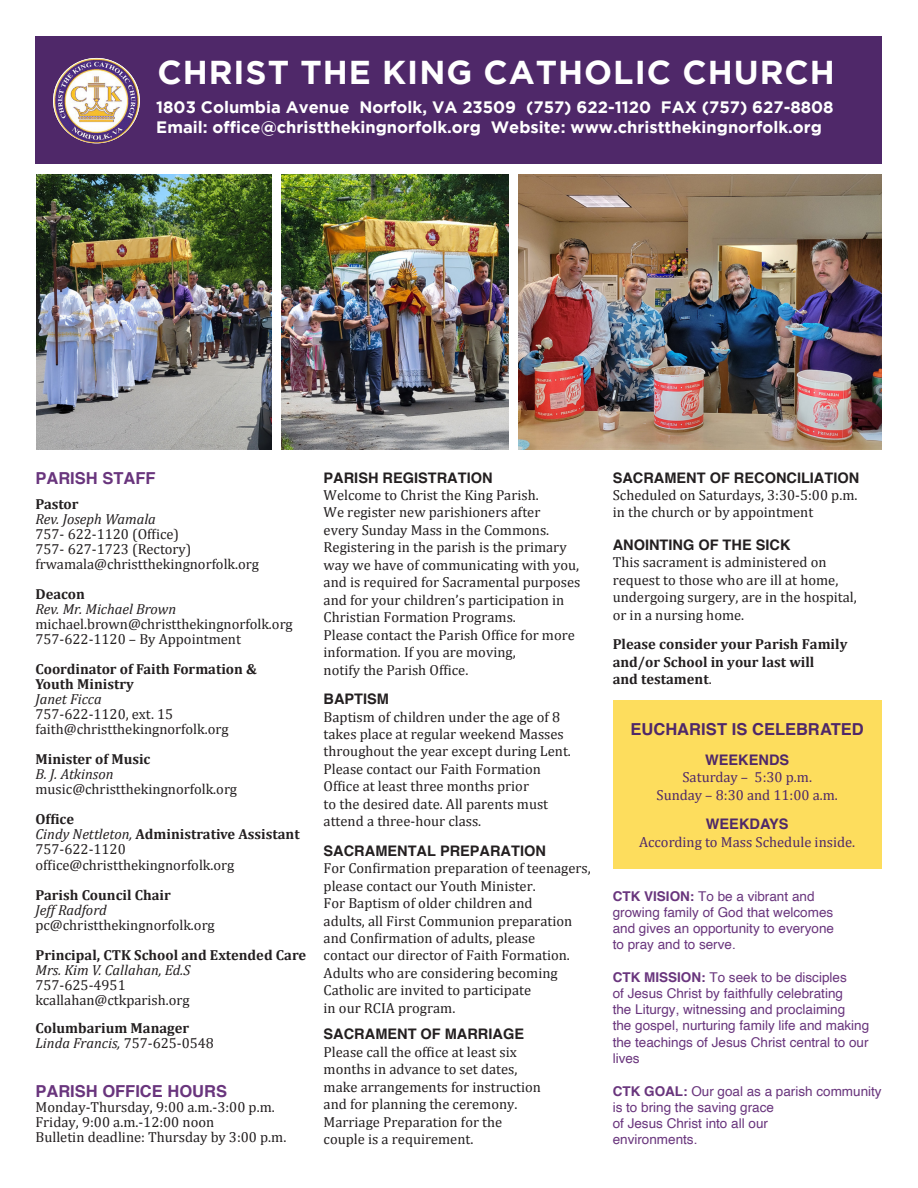
<style>
.page{position:relative;width:918px;height:1188px;background:#fff}
.page>*{position:absolute;margin:0;border:0;box-sizing:border-box;transform-origin:0 0}
.t1{font:700 33px "Gotham";letter-spacing:.03em;color:#fff}
.t2{font:700 16.5px/19.8px "Gotham";color:#fff}
.t3{font:700 16.5px "Helvetica";color:#69357d}
.t4{font:700 16.5px "Helvetica";color:#4f2869}
.t5{font:14.55px/17.4px "Cambria";color:#231f20}
.t6{font:700 14.55px/17.4px "Cambria";color:#231f20}
.t7{font:14.55px/17.4px "Cambria";color:#4f2869;text-align:center}
.t8{font:13.5px/16.2px "Helvetica";color:#69357d}
.s1{font-weight:700}
.s2{font-style:italic}
.s3{font-weight:400;font-style:italic}
.s4{font-weight:400}
.s5{font-family:"Helvetica";font-weight:700}
</style>
<div class="page">
<div style="left:613px;top:701px;width:269px;height:168px;background:#fddd5d"></div>
<div style="left:35px;top:36px;width:847px;height:128px;background:#4f2869"></div>
<img style="left:53px;top:58px;width:87px;height:85px">
<img style="left:518px;top:174px;width:364px;height:275px">
<img style="left:36px;top:174px;width:236px;height:275px">
<img style="left:282px;top:174px;width:226px;height:275px">
<p class="t1" style="left:157px;top:53px;width:679px">CHRIST THE KING CATHOLIC CHURCH</p>
<p class="t2" style="left:156px;top:97px;width:679px">1803 Columbia Avenue Norfolk, VA 23509 (757) 622-1120 FAX (757) 627-8808<br>Email: office@christthekingnorfolk.org Website: www.christthekingnorfolk.org</p>
<p class="t3" style="left:35px;top:465px;width:122px">PARISH STAFF</p>
<p class="t5" style="left:35px;top:497px;width:225px;line-height:15px"><span class="s1">Pastor<br></span><span class="s2">Rev. Joseph Wamala<br></span>757- 622-1120 (Office)<br>757- 627-1723 (Rectory) frwamala@christthekingnorfolk.org</p>
<p class="t5" style="left:35px;top:587px;width:259px;line-height:15px"><span class="s1">Deacon<br></span><span class="s2">Rev. Mr. Michael Brown </span>michael.brown@christthekingnorfolk.org<br>757-622-1120 – By Appointment</p>
<p class="t5" style="left:35px;top:662px;width:223px;line-height:15px"><span class="s1">Coordinator of Faith Formation &amp;<br>Youth Ministry<br></span><span class="s2">Janet Ficca<br></span>757-622-1120, ext. 15 faith@christthekingnorfolk.org</p>
<p class="t5" style="left:35px;top:752px;width:203px;line-height:15px"><span class="s1">Minister of Music<br></span><span class="s2">B. J. Atkinson </span>music@christthekingnorfolk.org</p>
<p class="t5" style="left:35px;top:812px;width:266px;line-height:15px"><span class="s1">Office<br></span><span class="s2">Cindy Nettleton,</span> <span class="s1">Administrative Assistant<br></span>757-622-1120 office@christthekingnorfolk.org</p>
<p class="t5" style="left:35px;top:887px;width:181px;line-height:15px"><span class="s1">Parish Council Chair<br></span><span class="s2">Jeff Radford </span>pc@christthekingnorfolk.org</p>
<p class="t5" style="left:35px;top:947px;width:272px;line-height:15px"><span class="s1">Principal, CTK School and Extended Care<br></span><span class="s2">Mrs. Kim V. Callahan, Ed.S<br></span>757-625-4951<br>kcallahan@ctkparish.org</p>
<p class="t6" style="left:35px;top:1020px;width:180px;line-height:15px">Columbarium Manager<br><span class="s3">Linda Francis,</span> <span class="s4">757-625-0548</span></p>
<p class="t3" style="left:35px;top:1077px;width:193px">PARISH OFFICE HOURS</p>
<p class="t5" style="left:35px;top:1099px;width:252px;line-height:15px">Monday-Thursday, 9:00 a.m.-3:00 p.m.<br>Friday, 9:00 a.m.-12:00 noon<br>Bulletin deadline: Thursday by 3:00 p.m.</p>
<p class="t5" style="left:324px;top:469px;width:258px"><span class="s5">PARISH REGISTRATION<br></span>Welcome to Christ the King Parish.<br>We register new parishioners after<br>every Sunday Mass in the Commons.<br>Registering in the parish is the primary way we have of communicating with you, and is required for Sacramental purposes and for your children’s participation in Christian Formation Programs.<br>Please contact the Parish Office for more information. If you are moving,<br>notify the Parish Office.</p>
<p class="t5" style="left:324px;top:690px;width:249px"><span class="s5">BAPTISM<br></span>Baptism of children under the age of 8 takes place at regular weekend Masses throughout the year except during Lent.<br>Please contact our Faith Formation<br>Office at least three months prior<br>to the desired date. All parents must attend a three-hour class.</p>
<p class="t5" style="left:324px;top:842px;width:269px"><span class="s5">SACRAMENTAL PREPARATION<br></span>For Confirmation preparation of teenagers, please contact our Youth Minister.<br>For Baptism of older children and<br>adults, all First Communion preparation and Confirmation of adults, please<br>contact our director of Faith Formation.<br>Adults who are considering becoming Catholic are invited to participate<br>in our RCIA program.</p>
<p class="t5" style="left:324px;top:1026px;width:219px"><span class="s5">SACRAMENT OF MARRIAGE<br></span>Please call the office at least six months in advance to set dates, make arrangements for instruction and for planning the ceremony.<br>Marriage Preparation for the couple is a requirement.</p>
<p class="t5" style="left:613px;top:469px;width:248px"><span class="s5">SACRAMENT OF RECONCILIATION<br></span>Scheduled on Saturdays, 3:30-5:00 p.m. in the church or by appointment</p>
<p class="t5" style="left:613px;top:536px;width:246px"><span class="s5">ANOINTING OF THE SICK<br></span>This sacrament is administered on request to those who are ill at home, undergoing surgery, are in the hospital, or in a nursing home.</p>
<p class="t6" style="left:613px;top:635px;width:236px">Please consider your Parish Family and/or School in your last will<br>and testament<span class="s4">.</span></p>
<p class="t4" style="left:631px;top:716px;width:235px">EUCHARIST IS CELEBRATED</p>
<p class="t7" style="left:657px;top:751px;width:183px"><span class="s5">WEEKENDS<br></span>Saturday – 5:30 p.m.<br>Sunday – 8:30 and 11:00 a.m.</p>
<p class="t7" style="left:639px;top:816px;width:218px"><span class="s5">WEEKDAYS<br></span>According to Mass Schedule inside.</p>
<p class="t8" style="left:613px;top:888px;width:223px"><span class="s1">CTK VISION:</span> To be a vibrant and growing family of God that welcomes and gives an opportunity to everyone to pray and to serve.</p>
<p class="t8" style="left:613px;top:969px;width:258px"><span class="s1">CTK MISSION:</span> To seek to be disciples<br>of Jesus Christ by faithfully celebrating<br>the Liturgy, witnessing and proclaiming<br>the gospel, nurturing family life and making the teachings of Jesus Christ central to our lives</p>
<p class="t8" style="left:613px;top:1083px;width:271px"><span class="s1">CTK GOAL:</span> Our goal as a parish community is to bring the saving grace<br>of Jesus Christ into all our<br>environments.</p>
</div>
